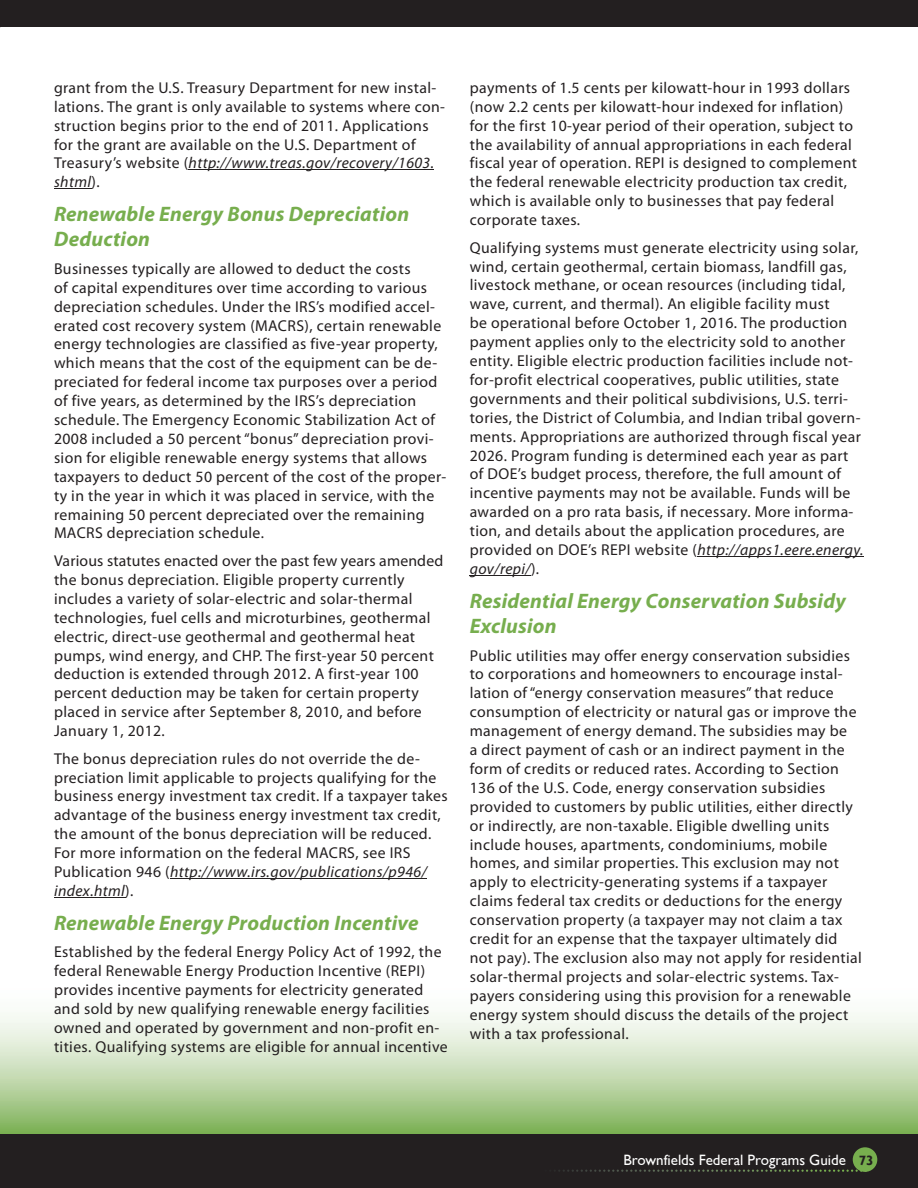
<style>
.page{position:relative;width:918px;height:1188px;background:#fff}
.page>*{position:absolute;margin:0;border:0;box-sizing:border-box;transform-origin:0 0}
.t1{font:italic 700 21px/25.2px "Myriad Pro";letter-spacing:.01em;color:#77ae4e}
.t2{font:15.75px/18.9px "Myriad Pro";letter-spacing:.025em;color:#231f20}
.t3{font:15px "Gill Sans";color:#fff}
.s1{font-style:italic}
.s2{font-weight:700;font-size:13.5px;color:#231f20}
</style>
<div class="page">
<div style="left:0;top:1133px;width:918px;height:55px;background:#231f20"></div>
<svg style="left:0;top:1013px;width:918px;height:121px;background:#c3dab0"></svg>
<img style="left:554px;top:1170px;width:308px;height:2px">
<div style="left:853px;top:1147px;width:24px;height:25px;background:#77ae4e;border-radius:50%"></div>
<div style="left:0;top:0;width:918px;height:27px;background:#231f20"></div>
<hr style="left:697px;top:556px;width:167px;height:1px;background:#231f20">
<hr style="left:470px;top:575px;width:61px;height:1px;background:#231f20">
<hr style="left:189px;top:170px;width:245px;height:1px;background:#231f20">
<hr style="left:54px;top:188px;width:38px;height:1px;background:#231f20">
<hr style="left:170px;top:878px;width:257px;height:1px;background:#231f20">
<hr style="left:54px;top:897px;width:71px;height:1px;background:#231f20">
<p class="t2" style="left:54px;top:78px;width:393px">grant from the U.S. Treasury Department for new instal&shy;lations. The grant is only available to systems where con&shy;struction begins prior to the end of 2011. Applications for the grant are available on the U.S. Department of Treasury’s website (<span class="s1">http://www.treas.gov/recovery/1603. shtml</span>).</p>
<h1 class="t1" style="left:54px;top:201px;width:357px">Renewable Energy Bonus Depreciation<br>Deduction</h1>
<p class="t2" style="left:54px;top:259px;width:394px">Businesses typically are allowed to deduct the costs<br>of capital expenditures over time according to various depreciation schedules. Under the IRS’s modified accel&shy;erated cost recovery system (MACRS), certain renewable energy technologies are classified as five-year property, which means that the cost of the equipment can be de&shy;preciated for federal income tax purposes over a period of five years, as determined by the IRS’s depreciation schedule. The Emergency Economic Stabilization Act of 2008 included a 50 percent “bonus” depreciation provi&shy;sion for eligible renewable energy systems that allows taxpayers to deduct 50 percent of the cost of the proper&shy;ty in the year in which it was placed in service, with the remaining 50 percent depreciated over the remaining MACRS depreciation schedule.</p>
<p class="t2" style="left:54px;top:551px;width:391px">Various statutes enacted over the past few years amended the bonus depreciation. Eligible property currently includes a variety of solar-electric and solar-thermal technologies, fuel cells and microturbines, geothermal electric, direct-use geothermal and geothermal heat pumps, wind energy, and CHP. The first-year 50 percent deduction is extended through 2012. A first-year 100 percent deduction may be taken for certain property placed in service after September 8, 2010, and before January 1, 2012.</p>
<p class="t2" style="left:54px;top:749px;width:395px">The bonus depreciation rules do not override the de&shy;preciation limit applicable to projects qualifying for the business energy investment tax credit. If a taxpayer takes advantage of the business energy investment tax credit, the amount of the bonus depreciation will be reduced.<br>For more information on the federal MACRS, see IRS Publication 946 (<span class="s1">http://www.irs.gov/publications/p946/ index.html</span>).</p>
<h1 class="t1" style="left:54px;top:909px;width:366px">Renewable Energy Production Incentive</h1>
<p class="t2" style="left:54px;top:942px;width:395px">Established by the federal Energy Policy Act of 1992, the federal Renewable Energy Production Incentive (REPI) provides incentive payments for electricity generated and sold by new qualifying renewable energy facilities owned and operated by government and non-profit en&shy;tities. Qualifying systems are eligible for annual incentive</p>
<p class="t2" style="left:470px;top:78px;width:389px">payments of 1.5 cents per kilowatt-hour in 1993 dollars (now 2.2 cents per kilowatt-hour indexed for inflation) for the first 10-year period of their operation, subject to the availability of annual appropriations in each federal fiscal year of operation. REPI is designed to complement the federal renewable electricity production tax credit, which is available only to businesses that pay federal corporate taxes.</p>
<p class="t2" style="left:470px;top:238px;width:395px">Qualifying systems must generate electricity using solar, wind, certain geothermal, certain biomass, landfill gas, livestock methane, or ocean resources (including tidal, wave, current, and thermal). An eligible facility must<br>be operational before October 1, 2016. The production payment applies only to the electricity sold to another entity. Eligible electric production facilities include not&shy;for-profit electrical cooperatives, public utilities, state governments and their political subdivisions, U.S. terri&shy;tories, the District of Columbia, and Indian tribal govern&shy;ments. Appropriations are authorized through fiscal year 2026. Program funding is determined each year as part of DOE’s budget process, therefore, the full amount of incentive payments may not be available. Funds will be awarded on a pro rata basis, if necessary. More informa&shy;tion, and details about the application procedures, are provided on DOE’s REPI website (<span class="s1">http://apps1.eere.energy. gov/repi/</span>).</p>
<h1 class="t1" style="left:470px;top:587px;width:378px">Residential Energy Conservation Subsidy<br>Exclusion</h1>
<p class="t2" style="left:470px;top:646px;width:394px">Public utilities may offer energy conservation subsidies to corporations and homeowners to encourage instal&shy;lation of “energy conservation measures” that reduce consumption of electricity or natural gas or improve the management of energy demand. The subsidies may be<br>a direct payment of cash or an indirect payment in the form of credits or reduced rates. According to Section 136 of the U.S. Code, energy conservation subsidies provided to customers by public utilities, either directly or indirectly, are non-taxable. Eligible dwelling units include houses, apartments, condominiums, mobile homes, and similar properties. This exclusion may not apply to electricity-generating systems if a taxpayer claims federal tax credits or deductions for the energy conservation property (a taxpayer may not claim a tax credit for an expense that the taxpayer ultimately did not pay). The exclusion also may not apply for residential solar-thermal projects and solar-electric systems. Tax&shy;payers considering using this provision for a renewable energy system should discuss the details of the project with a tax professional.</p>
<p class="t3" style="left:623px;top:1151px;width:252px">Brownfields Federal Programs Guide <span class="s2">73</span></p>
</div>
